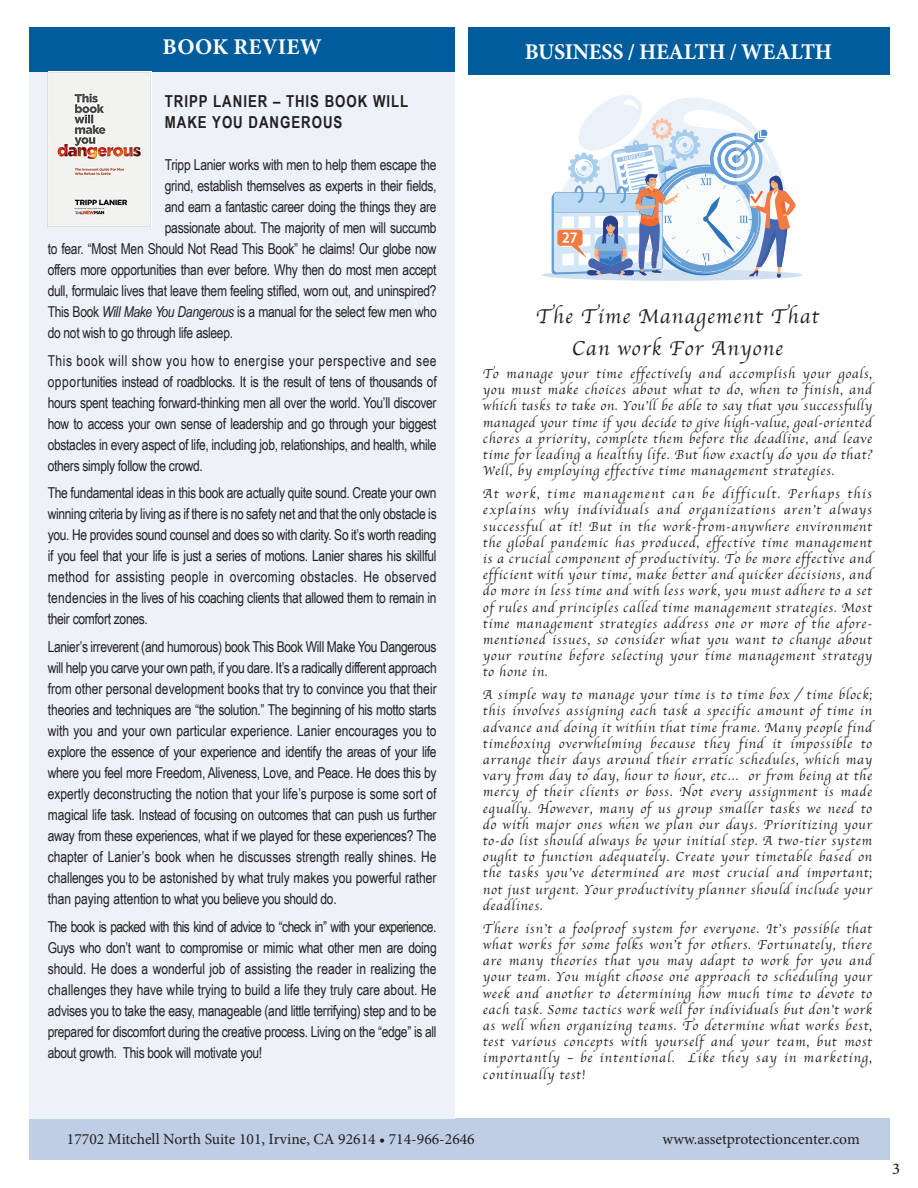
<style>
.page{position:relative;width:918px;height:1188px;background:#fff}
.page>*{position:absolute;margin:0;border:0;box-sizing:border-box;transform-origin:0 0}
.t1{font:700 22.5px "Minion Pro";letter-spacing:-.01em;color:#fff}
.t2{font:700 22.5px "Minion Pro";letter-spacing:.01em;color:#fff}
.t3{font:21px "Apple Chancery";letter-spacing:.06em;color:#231f20}
.t4{font:700 16.5px/21px "Arial Narrow";letter-spacing:.06em;color:#231f20}
.t5{font:500 16.5px "Minion Pro";color:#231f20}
.t6{font:15.6px "Minion Pro";color:#231f20}
.t7{font:15px/21px "Arial Narrow";letter-spacing:-.02em;color:#231f20;text-align:justify}
.t8{font:13.5px/16.2px "Apple Chancery";letter-spacing:.06em;color:#231f20;text-align:justify}
.s1{font-style:italic}
</style>
<div class="page">
<div style="left:542px;top:269px;width:261px;height:12px;background:#d1e0ef;border-radius:50%"></div>
<svg style="left:552px;top:99px;width:244px;height:179px"></svg>
<div style="left:29px;top:1118px;width:861px;height:42px;background:#bfcee5"></div>
<div style="left:29px;top:27px;width:426px;height:48px;background:#005c9a"></div>
<div style="left:29px;top:72px;width:426px;height:1046px;background:#edf1f8"></div>
<img style="left:48px;top:72px;width:102px;height:144px">
<div style="left:468px;top:27px;width:421px;height:47px;background:#005c9a"></div>
<p class="t2" style="left:163px;top:31px;width:161px">BOOK REVIEW</p>
<p class="t1" style="left:525px;top:36px;width:309px">BUSINESS / HEALTH / WEALTH</p>
<p class="t4" style="left:165px;top:90px;width:245px">TRIPP LANIER – THIS BOOK WILL<br>MAKE YOU DANGEROUS</p>
<p class="t7" style="left:165px;top:154px;width:273px">Tripp Lanier works with men to help them escape the</p>
<p class="t7" style="left:165px;top:175px;width:273px">grind, establish themselves as experts in their fields,</p>
<p class="t7" style="left:165px;top:196px;width:273px">and earn a fantastic career doing the things they are</p>
<p class="t7" style="left:165px;top:217px;width:273px">passionate about. The majority of men will succumb</p>
<p class="t7" style="left:48px;top:238px;width:390px">to fear. “Most Men Should Not Read This Book” he claims! Our globe now</p>
<p class="t7" style="left:48px;top:259px;width:390px">offers more opportunities than ever before. Why then do most men accept</p>
<p class="t7" style="left:48px;top:280px;width:390px">dull, formulaic lives that leave them feeling stifled, worn out, and uninspired?</p>
<p class="t7" style="left:48px;top:301px;width:391px">This Book <span class="s1">Will Make You Dangerous</span> is a manual for the select few men who</p>
<p class="t7" style="left:48px;top:322px;width:187px">do not wish to go through life asleep.</p>
<p class="t7" style="left:48px;top:349px;width:391px">This book will show you how to energise your perspective and see opportunities instead of roadblocks. It is the result of tens of thousands of hours spent teaching forward-thinking men all over the world. You’ll discover how to access your own sense of leadership and go through your biggest obstacles in every aspect of life, including job, relationships, and health, while others simply follow the crowd.</p>
<p class="t7" style="left:48px;top:482px;width:391px">The fundamental ideas in this book are actually quite sound. Create your own winning criteria by living as if there is no safety net and that the only obstacle is you. He provides sound counsel and does so with clarity. So it’s worth reading if you feel that your life is just a series of motions. Lanier shares his skillful method for assisting people in overcoming obstacles. He observed tendencies in the lives of his coaching clients that allowed them to remain in their comfort zones.</p>
<p class="t7" style="left:48px;top:636px;width:391px">Lanier’s irreverent (and humorous) book This Book Will Make You Dangerous will help you carve your own path, if you dare. It’s a radically different approach from other personal development books that try to convince you that their theories and techniques are “the solution.” The beginning of his motto starts with you and your own particular experience. Lanier encourages you to explore the essence of your experience and identify the areas of your life where you feel more Freedom, Aliveness, Love, and Peace. He does this by expertly deconstructing the notion that your life’s purpose is some sort of magical life task. Instead of focusing on outcomes that can push us further away from these experiences, what if we played for these experiences? The chapter of Lanier’s book when he discusses strength really shines. He challenges you to be astonished by what truly makes you powerful rather than paying attention to what you believe you should do.</p>
<p class="t7" style="left:48px;top:916px;width:391px">The book is packed with this kind of advice to “check in” with your experience.<br>Guys who don’t want to compromise or mimic what other men are doing should. He does a wonderful job of assisting the reader in realizing the challenges they have while trying to build a life they truly care about. He advises you to take the easy, manageable (and little terrifying) step and to be prepared for discomfort during the creative process. Living on the “edge” is all about growth. This book will motivate you!</p>
<p class="t3" style="left:536px;top:300px;width:284px">The Time Management That</p>
<p class="t3" style="left:572px;top:332px;width:213px">Can work For Anyone</p>
<p class="t8" style="left:483px;top:365px;width:391px">To manage your time effectively and accomplish your goals, you must make choices about what to do, when to finish, and which tasks to take on. You’ll be able to say that you successfully managed your time if you decide to give high-value, goal-oriented chores a priority, complete them before the deadline, and leave time for leading a healthy life. But how exactly do you do that?<br>Well, by employing effective time management strategies.</p>
<p class="t8" style="left:483px;top:486px;width:391px">At work, time management can be difficult. Perhaps this explains why individuals and organizations aren’t always successful at it! But in the work-from-anywhere environment the global pandemic has produced, effective time management is a crucial component of productivity. To be more effective and efficient with your time, make better and quicker decisions, and do more in less time and with less work, you must adhere to a set of rules and principles called time management strategies. Most time management strategies address one or more of the afore&shy;mentioned issues, so consider what you want to change about your routine before selecting your time management strategy to hone in.</p>
<p class="t8" style="left:483px;top:687px;width:391px">A simple way to manage your time is to time box / time block; this involves assigning each task a specific amount of time in advance and doing it within that time frame. Many people find timeboxing overwhelming because they find it impossible to arrange their days around their erratic schedules, which may vary from day to day, hour to hour, etc… or from being at the mercy of their clients or boss. Not every assignment is made equally. However, many of us group smaller tasks we need to do with major ones when we plan our days. Prioritizing your to-do list should always be your initial step. A two-tier system ought to function adequately. Create your timetable based on the tasks you’ve determined are most crucial and important; not just urgent. Your productivity planner should include your deadlines.</p>
<p class="t8" style="left:483px;top:920px;width:391px">There isn’t a foolproof system for everyone. It’s possible that what works for some folks won’t for others. Fortunately, there are many theories that you may adapt to work for you and your team. You might choose one approach to scheduling your week and another to determining how much time to devote to each task. Some tactics work well for individuals but don’t work as well when organizing teams. To determine what works best, test various concepts with yourself and your team, but most importantly – be intentional. Like they say in marketing, continually test!</p>
<p class="t6" style="left:67px;top:1129px;width:409px">17702 Mitchell North Suite 101, Irvine, CA 92614 • 714-966-2646</p>
<p class="t6" style="left:662px;top:1129px;width:199px">www.assetprotectioncenter.com</p>
<p class="t5" style="left:892px;top:1157px;width:9px">3</p>
</div>
